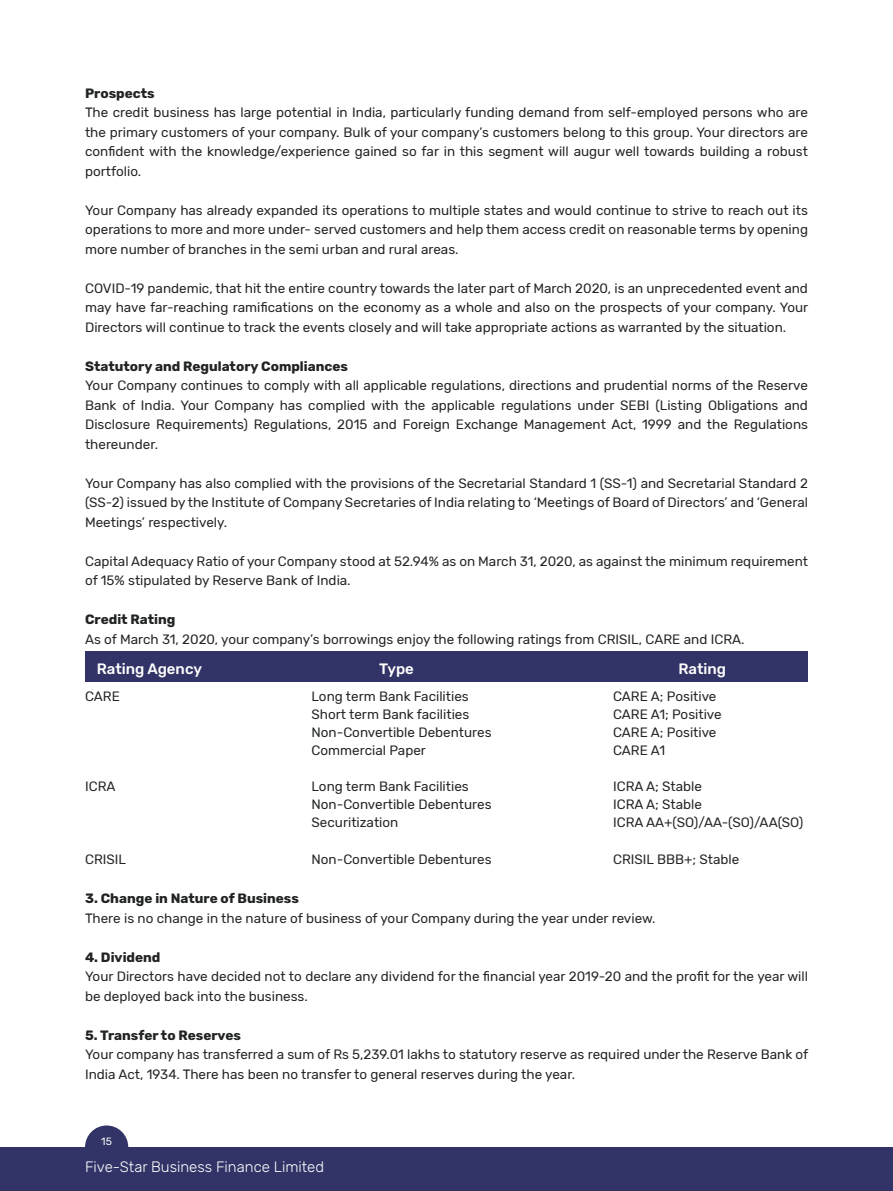
<style>
.page{position:relative;width:893px;height:1191px;background:#fff}
.page>*{position:absolute;margin:0;border:0;box-sizing:border-box;transform-origin:0 0}
.t1{font:300 15px "Rubik";color:#fff}
.t2{font:500 15px "Rubik";color:#fff}
.t3{font:13.5px/19.5px "Rubik";color:#222424;text-align:justify}
.t4{font:700 13.5px "Rubik";color:#222424}
.t5{font:10.5px "Rubik";color:#fff}
</style>
<div class="page">
<div style="left:0;top:1147px;width:893px;height:44px;background:#323467"></div>
<div style="left:85px;top:1125px;width:43px;height:43px;background:#323467;border-radius:50%"></div>
<div style="left:85px;top:652px;width:723px;height:30px;background:#323467"></div>
<p class="t4" style="left:85px;top:85px;width:71px">Prospects</p>
<p class="t3" style="left:85px;top:103px;width:724px">The credit business has large potential in India, particularly funding demand from self-employed persons who are the primary customers of your company. Bulk of your company’s customers belong to this group. Your directors are confident with the knowledge/experience gained so far in this segment will augur well towards building a robust portfolio.</p>
<p class="t3" style="left:85px;top:201px;width:724px">Your Company has already expanded its operations to multiple states and would continue to strive to reach out its operations to more and more under- served customers and help them access credit on reasonable terms by opening more number of branches in the semi urban and rural areas.</p>
<p class="t3" style="left:85px;top:279px;width:725px">COVID-19 pandemic, that hit the entire country towards the later part of March 2020, is an unprecedented event and may have far-reaching ramifications on the economy as a whole and also on the prospects of your company. Your Directors will continue to track the events closely and will take appropriate actions as warranted by the situation.</p>
<p class="t4" style="left:85px;top:358px;width:265px">Statutory and Regulatory Compliances</p>
<p class="t3" style="left:85px;top:376px;width:724px">Your Company continues to comply with all applicable regulations, directions and prudential norms of the Reserve Bank of India. Your Company has complied with the applicable regulations under SEBI (Listing Obligations and Disclosure Requirements) Regulations, 2015 and Foreign Exchange Management Act, 1999 and the Regulations thereunder.</p>
<p class="t3" style="left:85px;top:474px;width:724px">Your Company has also complied with the provisions of the Secretarial Standard 1 (SS-1) and Secretarial Standard 2 (SS-2) issued by the Institute of Company Secretaries of India relating to ‘Meetings of Board of Directors’ and ‘General Meetings’ respectively.</p>
<p class="t3" style="left:85px;top:552px;width:724px">Capital Adequacy Ratio of your Company stood at 52.94% as on March 31, 2020, as against the minimum requirement of 15% stipulated by Reserve Bank of India.</p>
<p class="t4" style="left:85px;top:611px;width:92px">Credit Rating</p>
<p class="t3" style="left:85px;top:629px;width:661px">As of March 31, 2020, your company’s borrowings enjoy the following ratings from CRISIL, CARE and ICRA.</p>
<p class="t2" style="left:97px;top:660px;width:107px">Rating Agency</p>
<p class="t2" style="left:379px;top:660px;width:36px">Type</p>
<p class="t2" style="left:678px;top:660px;width:49px">Rating</p>
<p class="t3" style="left:85px;top:686px;width:36px">CARE</p>
<p class="t3" style="left:312px;top:686px;width:159px">Long term Bank Facilities</p>
<p class="t3" style="left:613px;top:686px;width:105px">CARE A; Positive</p>
<p class="t3" style="left:312px;top:704px;width:159px">Short term Bank facilities</p>
<p class="t3" style="left:613px;top:704px;width:110px">CARE A1; Positive</p>
<p class="t3" style="left:312px;top:722px;width:181px">Non-Convertible Debentures</p>
<p class="t3" style="left:613px;top:722px;width:105px">CARE A; Positive</p>
<p class="t3" style="left:312px;top:740px;width:116px">Commercial Paper</p>
<p class="t3" style="left:613px;top:740px;width:54px">CARE A1</p>
<p class="t3" style="left:85px;top:776px;width:32px">ICRA</p>
<p class="t3" style="left:312px;top:776px;width:159px">Long term Bank Facilities</p>
<p class="t3" style="left:613px;top:776px;width:90px">ICRA A; Stable</p>
<p class="t3" style="left:312px;top:794px;width:181px">Non-Convertible Debentures</p>
<p class="t3" style="left:613px;top:794px;width:90px">ICRA A; Stable</p>
<p class="t3" style="left:312px;top:812px;width:88px">Securitization</p>
<p class="t3" style="left:613px;top:812px;width:192px">ICRA AA+(SO)/AA-(SO)/AA(SO)</p>
<p class="t3" style="left:85px;top:850px;width:43px">CRISIL</p>
<p class="t3" style="left:312px;top:850px;width:181px">Non-Convertible Debentures</p>
<p class="t3" style="left:613px;top:850px;width:128px">CRISIL BBB+; Stable</p>
<p class="t4" style="left:85px;top:890px;width:215px">3. Change in Nature of Business</p>
<p class="t3" style="left:85px;top:908px;width:572px">There is no change in the nature of business of your Company during the year under review.</p>
<p class="t4" style="left:85px;top:949px;width:77px">4. Dividend</p>
<p class="t3" style="left:85px;top:967px;width:724px">Your Directors have decided not to declare any dividend for the financial year 2019-20 and the profit for the year will be deployed back into the business.</p>
<p class="t4" style="left:85px;top:1027px;width:157px">5. Transfer to Reserves</p>
<p class="t3" style="left:85px;top:1045px;width:725px">Your company has transferred a sum of Rs 5,239.01 lakhs to statutory reserve as required under the Reserve Bank of<br>India Act, 1934. There has been no transfer to general reserves during the year.</p>
<p class="t5" style="left:101px;top:1135px;width:12px">15</p>
<p class="t1" style="left:85px;top:1158px;width:241px">Five-Star Business Finance Limited</p>
</div>
